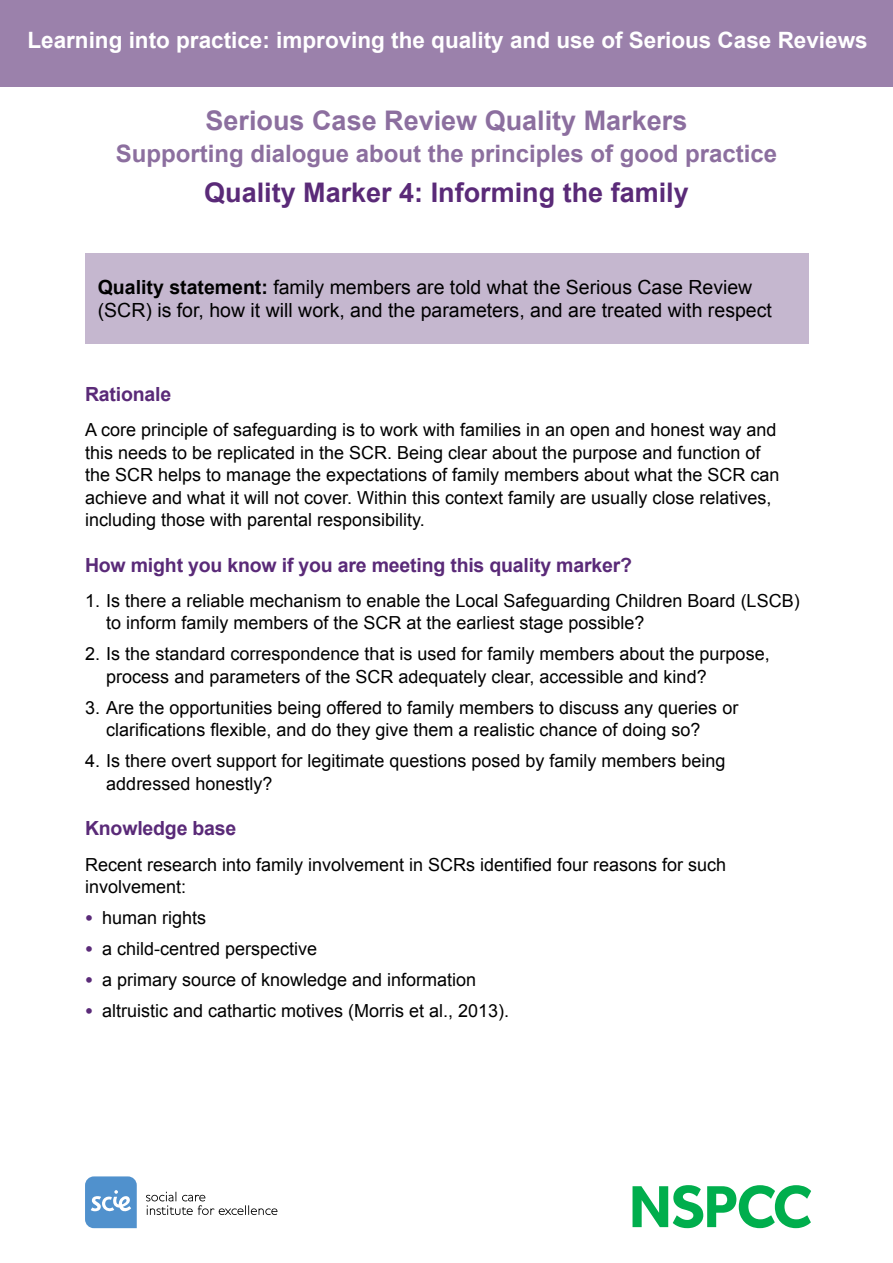
<style>
.page{position:relative;width:893px;height:1263px;background:#fff}
.page>*{position:absolute;margin:0;border:0;box-sizing:border-box;transform-origin:0 0}
.t1{font:700 27px "Arial";color:#5a2a78}
.t2{font:700 27px "Arial";color:#8c6f9f}
.t3{font:700 24px "Arial";color:#8c6f9f}
.t4{font:700 22.5px "Arial";color:#fff}
.t5{font:19.5px/22.5px "Arial";color:#000}
.t6{font:700 19.5px "Arial";letter-spacing:-.01em;color:#5a2a78}
.t7{font:18px/22.5px "Arial";color:#000}
.s1{font-weight:700}
.s2{font-size:22.5px;color:#5a2a78}
</style>
<div class="page">
<div style="left:0;top:0;width:893px;height:86px;background:#9b81ab"></div>
<svg style="left:632px;top:1185px;width:179px;height:43px"></svg>
<svg style="left:85px;top:1176px;width:52px;height:52px;background:#69a1d4"></svg>
<svg style="left:146px;top:1192px;width:131px;height:23px"></svg>
<div style="left:85px;top:253px;width:723px;height:91px;background:#c5b7cf"></div>
<p class="t4" style="left:27px;top:25px;width:842px">Learning into practice: improving the quality and use of Serious Case Reviews</p>
<h1 class="t2" style="left:206px;top:103px;width:483px">Serious Case Review Quality Markers</h1>
<h2 class="t3" style="left:116px;top:137px;width:663px">Supporting dialogue about the principles of good practice</h2>
<h1 class="t1" style="left:204px;top:175px;width:486px">Quality Marker 4: Informing the family</h1>
<p class="t5" style="left:98px;top:276px;width:676px"><span class="s1">Quality statement:</span> family members are told what the Serious Case Review (SCR) is for, how it will work, and the parameters, and are treated with respect</p>
<p class="t6" style="left:85px;top:381px;width:88px">Rationale</p>
<p class="t7" style="left:85px;top:419px;width:696px">A core principle of safeguarding is to work with families in an open and honest way and this needs to be replicated in the SCR. Being clear about the purpose and function of the SCR helps to manage the expectations of family members about what the SCR can achieve and what it will not cover. Within this context family are usually close relatives, including those with parental responsibility.</p>
<p class="t6" style="left:85px;top:552px;width:548px">How might you know if you are meeting this quality marker?</p>
<p class="t7" style="left:106px;top:590px;width:695px;text-indent:-21px">1. Is there a reliable mechanism to enable the Local Safeguarding Children Board (LSCB) to inform family members of the SCR at the earliest stage possible?</p>
<p class="t7" style="left:106px;top:643px;width:665px;text-indent:-21px">2. Is the standard correspondence that is used for family members about the purpose, process and parameters of the SCR adequately clear, accessible and kind?</p>
<p class="t7" style="left:106px;top:697px;width:633px;text-indent:-21px">3. Are the opportunities being offered to family members to discuss any queries or clarifications flexible, and do they give them a realistic chance of doing so?</p>
<p class="t7" style="left:106px;top:750px;width:621px;text-indent:-21px">4. Is there overt support for legitimate questions posed by family members being addressed honestly?</p>
<p class="t6" style="left:85px;top:815px;width:153px">Knowledge base</p>
<p class="t7" style="left:85px;top:853px;width:643px">Recent research into family involvement in SCRs identified four reasons for such involvement:</p>
<p class="t7" style="left:85px;top:907px;width:123px"><span class="s2">•</span> human rights</p>
<p class="t7" style="left:85px;top:938px;width:234px"><span class="s2">•</span> a child-centred perspective</p>
<p class="t7" style="left:85px;top:969px;width:393px"><span class="s2">•</span> a primary source of knowledge and information</p>
<p class="t7" style="left:85px;top:1000px;width:426px"><span class="s2">•</span> altruistic and cathartic motives (Morris et al., 2013).</p>
</div>
